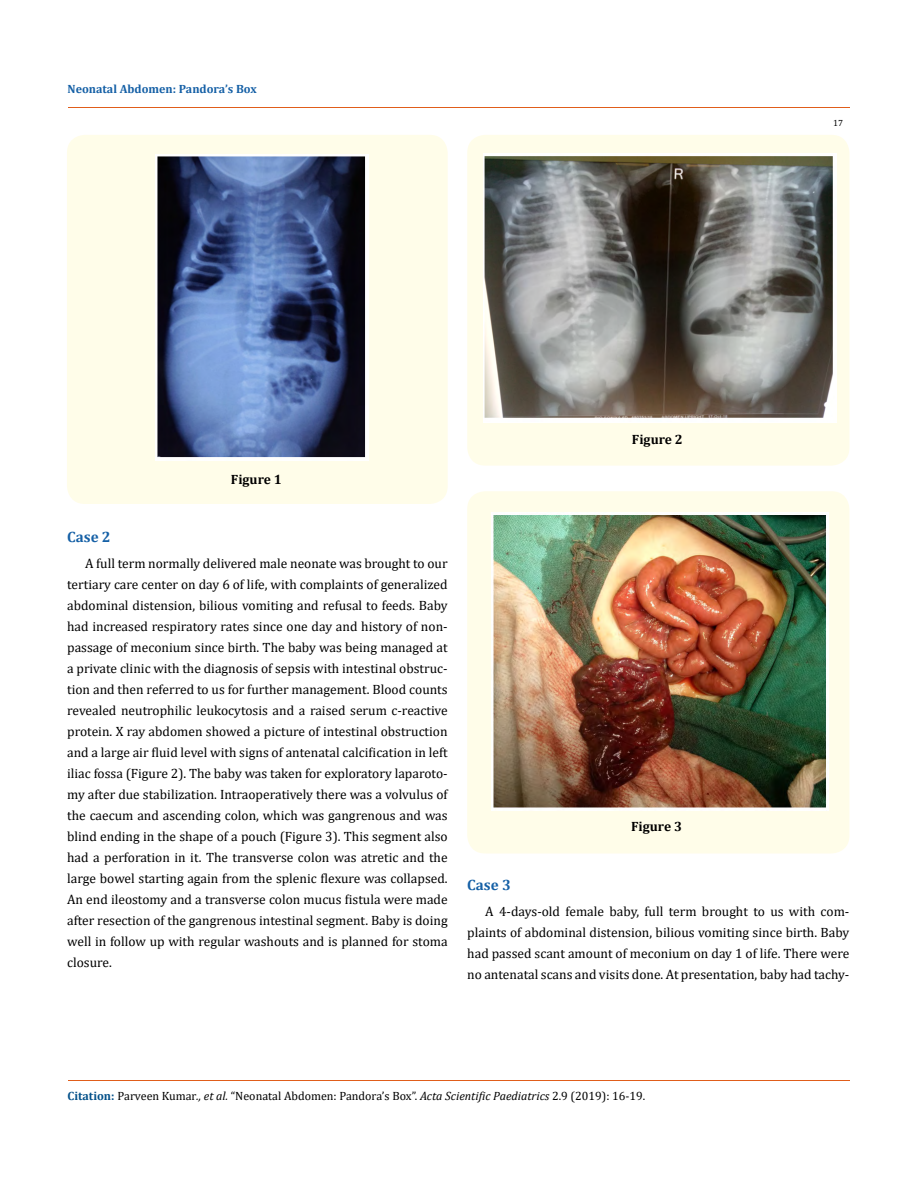
<style>
.page{position:relative;width:917px;height:1188px;background:#fff}
.page>*{position:absolute;margin:0;border:0;box-sizing:border-box;transform-origin:0 0}
.t1{font:700 15px "Cambria";color:#1560a6}
.t2{font:13.5px/21px "Cambria";color:#000;text-align:justify}
.t3{font:700 13.5px "Cambria";color:#000}
.t4{font:12px "Cambria";color:#000}
.t5{font:700 12px "Cambria";color:#1560a6}
.t6{font:9px "Cambria";color:#000}
.s1{font-weight:700;color:#035089}
.s2{font-style:italic}
</style>
<div class="page">
<div style="left:67px;top:135px;width:380px;height:369px;background:#fffde9;border-radius:18px"></div>
<img style="left:156px;top:154px;width:212px;height:307px">
<div style="left:467px;top:135px;width:382px;height:331px;background:#fffde9;border-radius:18px"></div>
<img style="left:483px;top:154px;width:353px;height:268px">
<div style="left:467px;top:491px;width:382px;height:363px;background:#fffde9;border-radius:18px"></div>
<img style="left:491px;top:512px;width:337px;height:298px">
<hr style="left:68px;top:108px;width:781px;height:1px;background:#e05d1a">
<hr style="left:68px;top:1080px;width:781px;height:1px;background:#e05d1a">
<p class="t5" style="left:68px;top:81px;width:191px">Neonatal Abdomen: Pandora’s Box</p>
<p class="t6" style="left:833px;top:118px;width:11px">17</p>
<p class="t3" style="left:231px;top:470px;width:52px">Figure 1</p>
<p class="t1" style="left:67px;top:527px;width:45px">Case 2</p>
<p class="t2" style="left:67px;top:553px;width:382px;text-indent:18px">A full term normally delivered male neonate was brought to our tertiary care center on day 6 of life, with complaints of generalized abdominal distension, bilious vomiting and refusal to feeds. Baby had increased respiratory rates since one day and history of non&shy;passage of meconium since birth. The baby was being managed at a private clinic with the diagnosis of sepsis with intestinal obstruc&shy;tion and then referred to us for further management. Blood counts revealed neutrophilic leukocytosis and a raised serum c-reactive protein. X ray abdomen showed a picture of intestinal obstruction and a large air fluid level with signs of antenatal calcification in left iliac fossa (Figure 2). The baby was taken for exploratory laparoto&shy;my after due stabilization. Intraoperatively there was a volvulus of the caecum and ascending colon, which was gangrenous and was blind ending in the shape of a pouch (Figure 3). This segment also had a perforation in it. The transverse colon was atretic and the large bowel starting again from the splenic flexure was collapsed.<br>An end ileostomy and a transverse colon mucus fistula were made after resection of the gangrenous intestinal segment. Baby is doing well in follow up with regular washouts and is planned for stoma closure.</p>
<p class="t3" style="left:632px;top:430px;width:52px">Figure 2</p>
<p class="t3" style="left:631px;top:817px;width:52px">Figure 3</p>
<p class="t1" style="left:467px;top:875px;width:45px">Case 3</p>
<p class="t2" style="left:467px;top:901px;width:383px;text-indent:18px">A 4-days-old female baby, full term brought to us with com&shy;plaints of abdominal distension, bilious vomiting since birth. Baby had passed scant amount of meconium on day 1 of life. There were no antenatal scans and visits done. At presentation, baby had tachy-</p>
<p class="t4" style="left:68px;top:1089px;width:579px"><span class="s1">Citation:</span> Parveen Kumar<span class="s2">., et al.</span> “Neonatal Abdomen: Pandora’s Box”. <span class="s2">Acta Scientific Paediatrics</span> 2.9 (2019): 16-19.</p>
</div>
